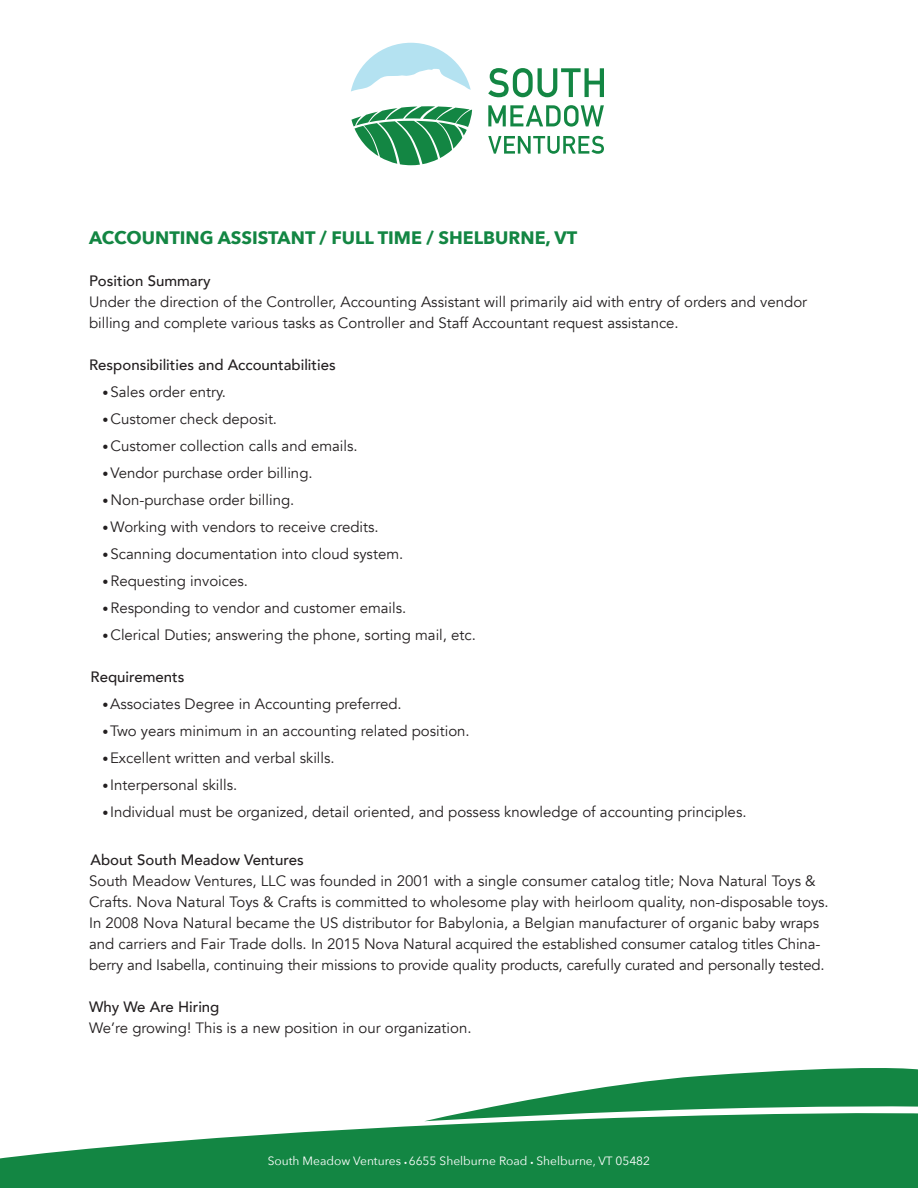
<style>
.page{position:relative;width:918px;height:1188px;background:#fff}
.page>*{position:absolute;margin:0;border:0;box-sizing:border-box;transform-origin:0 0}
.t1{font:700 18px "Avenir Next";color:#138643}
.t2{font:15px/21px "Avenir";color:#231f20}
.t3{font:500 15px "Avenir";color:#231f20}
.t4{font:12px "Avenir Next";color:#fff}
.s1{font-size:12px}
.s2{font-family:"Avenir";font-size:6px}
</style>
<div class="page">
<svg style="left:488px;top:68px;width:116px;height:29px"></svg>
<svg style="left:488px;top:105px;width:116px;height:22px"></svg>
<svg style="left:488px;top:136px;width:116px;height:18px"></svg>
<svg style="left:351px;top:106px;width:121px;height:59px"></svg>
<svg style="left:351px;top:43px;width:120px;height:49px"></svg>
<svg style="left:0;top:1121px;width:918px;height:67px;background:#32965b"></svg>
<svg style="left:425px;top:1068px;width:493px;height:53px"></svg>
<p class="t1" style="left:89px;top:222px;width:490px">ACCOUNTING ASSISTANT / FULL TIME / SHELBURNE, VT</p>
<p class="t3" style="left:89px;top:268px;width:123px">Position Summary</p>
<p class="t2" style="left:89px;top:292px;width:720px">Under the direction of the Controller, Accounting Assistant will primarily aid with entry of orders and vendor</p>
<p class="t2" style="left:89px;top:313px;width:591px">billing and complete various tasks as Controller and Staff Accountant request assistance.</p>
<p class="t3" style="left:89px;top:352px;width:248px">Responsibilities and Accountabilities</p>
<p class="t2" style="left:103px;top:382px;width:125px"><span class="s1">•</span> Sales order entry.</p>
<p class="t2" style="left:103px;top:409px;width:176px"><span class="s1">•</span> Customer check deposit.</p>
<p class="t2" style="left:103px;top:436px;width:257px"><span class="s1">•</span> Customer collection calls and emails.</p>
<p class="t2" style="left:103px;top:463px;width:212px"><span class="s1">•</span> Vendor purchase order billing.</p>
<p class="t2" style="left:103px;top:490px;width:193px"><span class="s1">•</span> Non-purchase order billing.</p>
<p class="t2" style="left:103px;top:517px;width:278px"><span class="s1">•</span> Working with vendors to receive credits.</p>
<p class="t2" style="left:103px;top:544px;width:302px"><span class="s1">•</span> Scanning documentation into cloud system.</p>
<p class="t2" style="left:103px;top:571px;width:147px"><span class="s1">•</span> Requesting invoices.</p>
<p class="t2" style="left:103px;top:598px;width:305px"><span class="s1">•</span> Responding to vendor and customer emails.</p>
<p class="t2" style="left:103px;top:625px;width:375px"><span class="s1">•</span> Clerical Duties; answering the phone, sorting mail, etc.</p>
<p class="t3" style="left:91px;top:664px;width:95px">Requirements</p>
<p class="t2" style="left:103px;top:694px;width:301px"><span class="s1">•</span>Associates Degree in Accounting preferred.</p>
<p class="t2" style="left:103px;top:721px;width:369px"><span class="s1">•</span>Two years minimum in an accounting related position.</p>
<p class="t2" style="left:103px;top:748px;width:234px"><span class="s1">•</span>Excellent written and verbal skills.</p>
<p class="t2" style="left:103px;top:775px;width:136px"><span class="s1">•</span>Interpersonal skills.</p>
<p class="t2" style="left:103px;top:802px;width:645px"><span class="s1">•</span>Individual must be organized, detail oriented, and possess knowledge of accounting principles.</p>
<p class="t3" style="left:91px;top:847px;width:215px">About South Meadow Ventures</p>
<p class="t2" style="left:89px;top:871px;width:741px">South Meadow Ventures, LLC was founded in 2001 with a single consumer catalog title; Nova Natural Toys &amp; Crafts. Nova Natural Toys &amp; Crafts is committed to wholesome play with heirloom quality, non-disposable toys.<br>In 2008 Nova Natural became the US distributor for Babylonia, a Belgian manufacturer of organic baby wraps and carriers and Fair Trade dolls. In 2015 Nova Natural acquired the established consumer catalog titles China&shy;berry and Isabella, continuing their missions to provide quality products, carefully curated and personally tested.</p>
<p class="t3" style="left:89px;top:994px;width:132px">Why We Are Hiring</p>
<p class="t2" style="left:89px;top:1018px;width:384px">We’re growing! This is a new position in our organization.</p>
<p class="t4" style="left:268px;top:1150px;width:384px">South Meadow Ventures <span class="s2">•</span> 6655 Shelburne Road <span class="s2">•</span> Shelburne, VT 05482</p>
</div>
